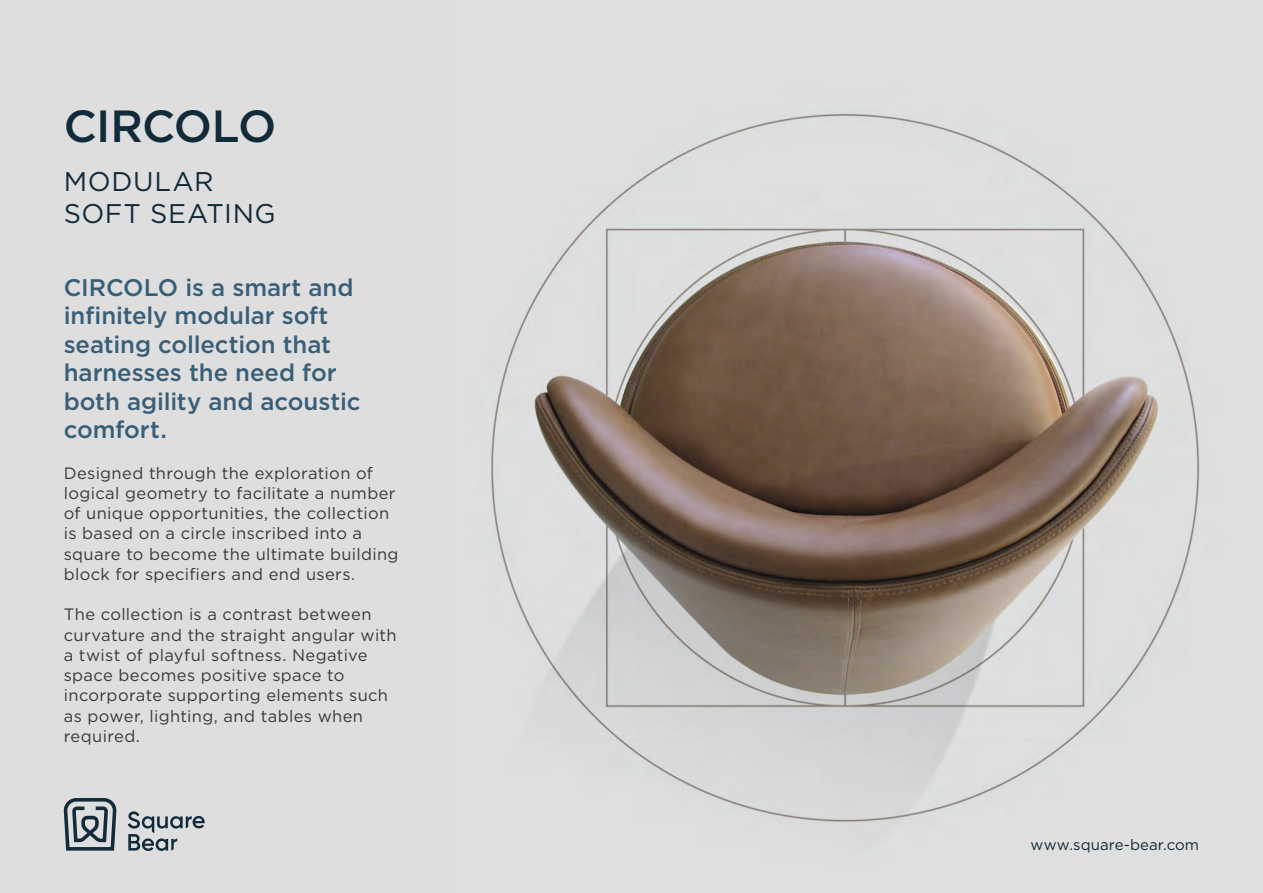
<style>
.page{position:relative;width:1263px;height:893px;background:#dedede}
.page>*{position:absolute;margin:0;border:0;box-sizing:border-box;transform-origin:0 0}
.t1{font:500 45px "Gotham";letter-spacing:-.015em;color:#122b3a}
.t2{font:27px/31.5px "Gotham";letter-spacing:.025em;color:#122b3a}
.t3{font:500 24px/28.5px "Gotham";letter-spacing:-.005em;color:#395e77}
.t4{font:16.5px/20.2px "Gotham";letter-spacing:.02em;color:#373a3b}
.t5{font:15px "Gotham";letter-spacing:.005em;color:#122b3a}
</style>
<div class="page">
<img style="left:491px;top:114px;width:709px;height:708px">
<svg style="left:64px;top:798px;width:52px;height:53px"></svg>
<svg style="left:128px;top:811px;width:77px;height:40px"></svg>
<h1 class="t1" style="left:64px;top:99px;width:214px">CIRCOLO</h1>
<h2 class="t2" style="left:64px;top:166px;width:214px">MODULAR<br>SOFT SEATING</h2>
<h3 class="t3" style="left:64px;top:273px;width:298px">CIRCOLO is a smart and infinitely modular soft seating collection that harnesses the need for both agility and acoustic comfort.</h3>
<p class="t4" style="left:64px;top:463px;width:336px">Designed through the exploration of logical geometry to facilitate a number of unique opportunities, the collection is based on a circle inscribed into a square to become the ultimate building block for specifiers and end users.</p>
<p class="t4" style="left:64px;top:604px;width:334px">The collection is a contrast between curvature and the straight angular with a twist of playful softness. Negative space becomes positive space to incorporate supporting elements such as power, lighting, and tables when required.</p>
<p class="t5" style="left:1031px;top:836px;width:170px">www.square-bear.com</p>
</div>
